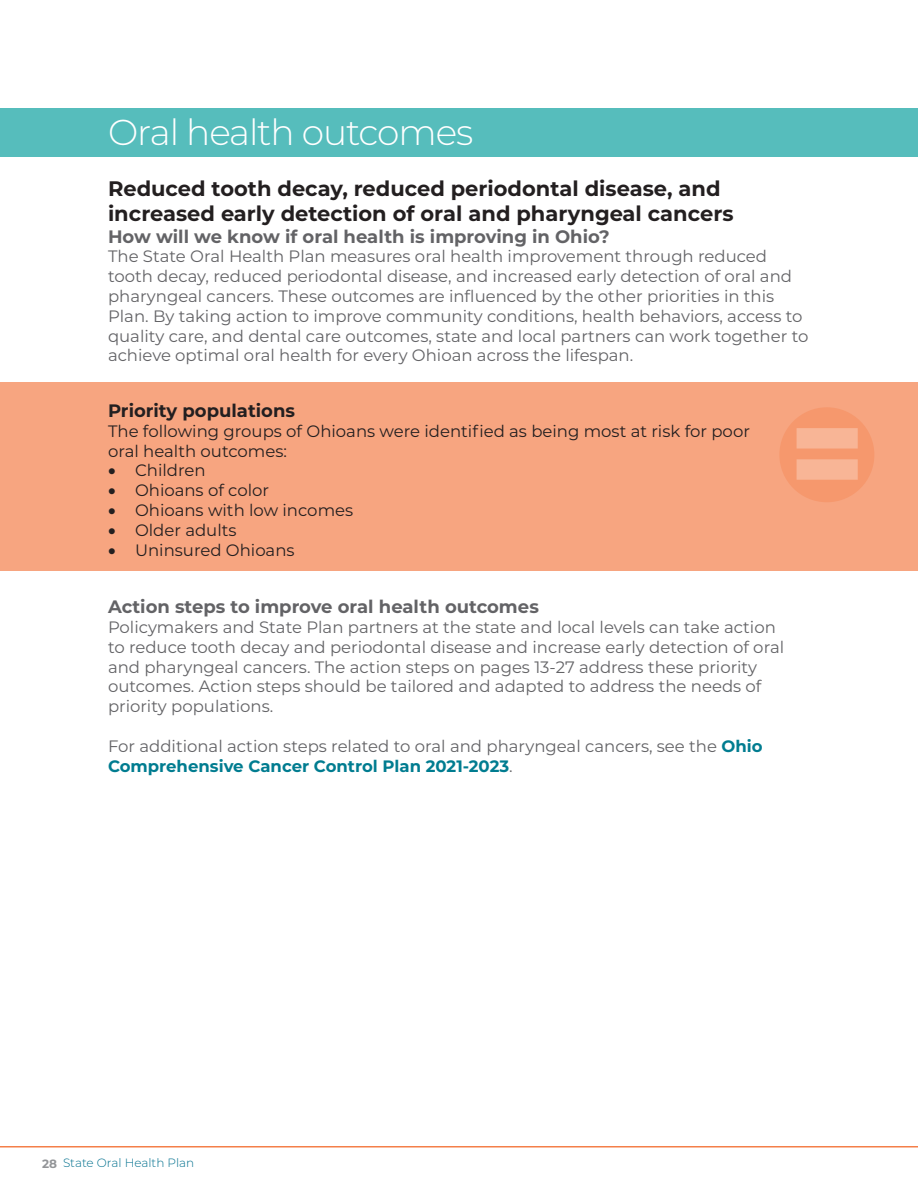
<style>
.page{position:relative;width:918px;height:1188px;background:#fff}
.page>*{position:absolute;margin:0;border:0;box-sizing:border-box;transform-origin:0 0}
.t1{font:900 120px "Montserrat";color:#fff}
.heading_2{font:300 36px "Montserrat";letter-spacing:-.03em;color:#fff}
.t2{font:700 21px/25.2px "Montserrat";color:#231f20}
.t3{font:700 18px "Montserrat";color:#636366}
.t4{font:700 18px "Montserrat";color:#231f20}
.t5{font:16.5px/19.8px "Montserrat";color:#636366}
.t6{font:16.5px/19.8px "Montserrat";color:#231f20}
.t7{font:300 12px "Montserrat";color:#01708e}
.s1{font-weight:700;color:#007c90}
.s2{font-weight:700;color:#939598}
</style>
<div class="page">
<hr style="left:0;top:1146px;width:918px;height:2px;background:#f47f49">
<div style="left:0;top:382px;width:918px;height:189px;background:#f7a580"></div>
<div style="left:0;top:108px;width:918px;height:49px;background:#56bdbc"></div>
<div style="left:779px;top:407px;width:95px;height:95px;background:#f6986d;border-radius:50%"></div>
<p class="heading_2" style="left:108px;top:107px;width:367px">Oral health outcomes</p>
<p class="t2" style="left:108px;top:175px;width:627px">Reduced tooth decay, reduced periodontal disease, and increased early detection of oral and pharyngeal cancers</p>
<p class="t3" style="left:108px;top:223px;width:503px">How will we know if oral health is improving in Ohio?</p>
<p class="t5" style="left:108px;top:246px;width:702px">The State Oral Health Plan measures oral health improvement through reduced tooth decay, reduced periodontal disease, and increased early detection of oral and pharyngeal cancers. These outcomes are influenced by the other priorities in this Plan. By taking action to improve community conditions, health behaviors, access to quality care, and dental care outcomes, state and local partners can work together to achieve optimal oral health for every Ohioan across the lifespan.</p>
<p class="t4" style="left:108px;top:398px;width:189px">Priority populations</p>
<p class="t6" style="left:108px;top:420px;width:643px">The following groups of Ohioans were identified as being most at risk for poor oral health outcomes:</p>
<p class="t6" style="left:108px;top:460px;width:99px">• Children</p>
<p class="t6" style="left:108px;top:480px;width:163px">• Ohioans of color</p>
<p class="t6" style="left:108px;top:500px;width:247px">• Ohioans with low incomes</p>
<p class="t6" style="left:108px;top:519px;width:130px">• Older adults</p>
<p class="t6" style="left:108px;top:539px;width:188px">• Uninsured Ohioans</p>
<h1 class="t1" style="left:790px;top:363px;width:76px">=</h1>
<p class="t3" style="left:108px;top:594px;width:432px">Action steps to improve oral health outcomes</p>
<p class="t5" style="left:108px;top:617px;width:678px">Policymakers and State Plan partners at the state and local levels can take action to reduce tooth decay and periodontal disease and increase early detection of oral and pharyngeal cancers. The action steps on pages 13-27 address these priority outcomes. Action steps should be tailored and adapted to address the needs of priority populations.</p>
<p class="t5" style="left:108px;top:735px;width:656px">For additional action steps related to oral and pharyngeal cancers, see the <span class="s1">Ohio<br>Comprehensive Cancer Control Plan 2021-2023</span>.</p>
<p class="t7" style="left:42px;top:1155px;width:154px"><span class="s2">28</span> State Oral Health Plan</p>
</div>
